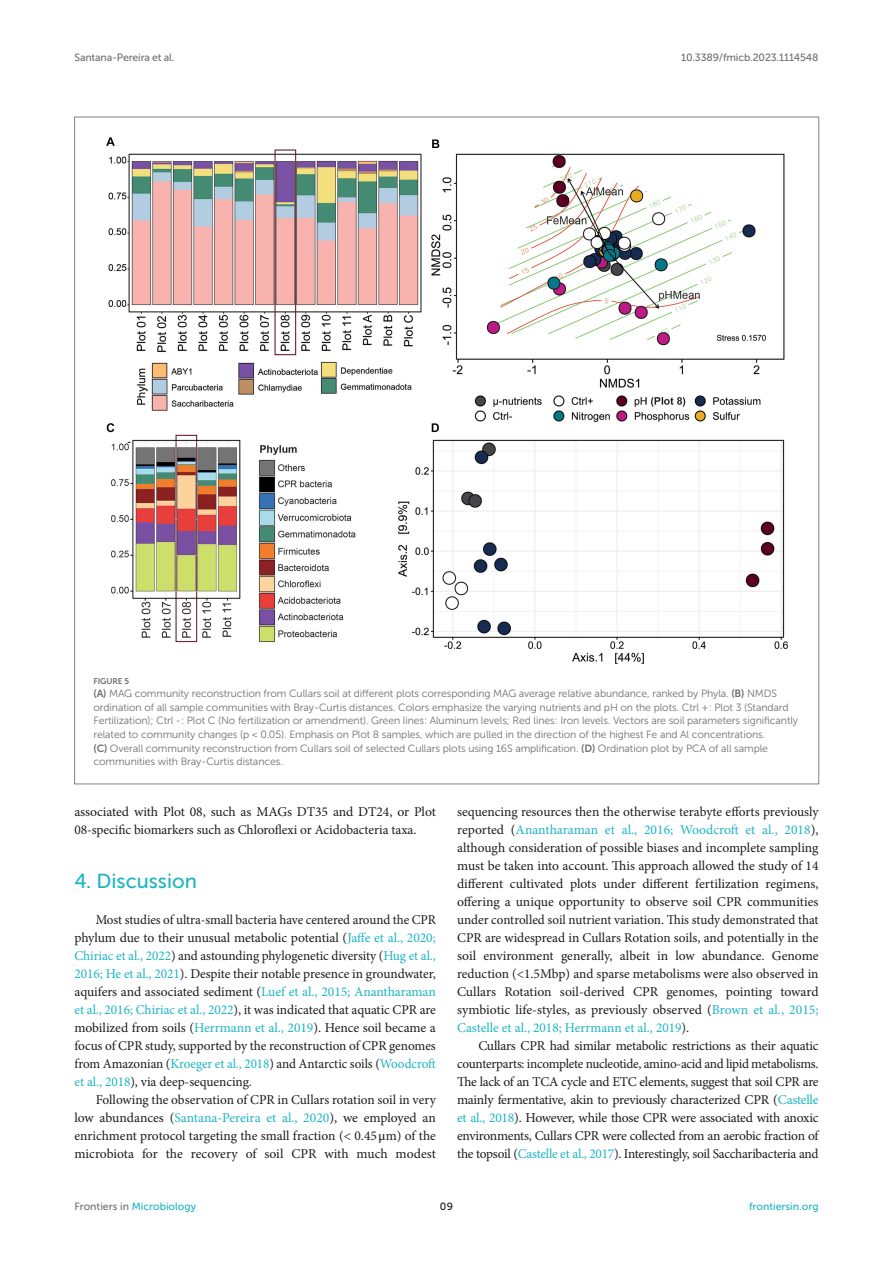
<style>
.page{position:relative;width:893px;height:1263px;background:#fff}
.page>*{position:absolute;margin:0;border:0;box-sizing:border-box;transform-origin:0 0}
.HEAD_1{font:20.25px "Museo Sans 500";color:#1db5c3}
.TEXT{font:13.5px/18px "Minion Pro";letter-spacing:-.005em;color:#1b1c1b;text-align:justify}
.TEXT_FLUSH{font:13.5px/18px "Minion Pro";letter-spacing:-.005em;color:#1b1c1b;text-align:justify}
.FIG_LEG{font:10.5px/13.5px "Museo Sans 300";letter-spacing:-.01em;color:#706f70}
.t1{font:10.5px "Museo Sans 500";letter-spacing:-.015em;color:#706f70}
.t2{font:10.5px "Museo Sans 500";color:#1db5c3}
.t3{font:10.5px "Museo Sans 500";color:#1b1c1b}
.FIG_HD{font:8.25px "Museo Sans 700";letter-spacing:-.01em;color:#706f70}
.s1{font-family:"Museo Sans 700"}
.s2{color:#1db5c3}
.s3{font-family:"STIX General"}
.s4{color:#706f70}
</style>
<div class="page">
<img style="left:106px;top:137px;width:682px;height:527px">
<p class="t1" style="left:74px;top:51px;width:102px">Santana-Pereira et al.</p>
<p class="t1" style="left:681px;top:51px;width:139px">10.3389/fmicb.2023.1114548</p>
<p class="FIG_HD" style="left:94px;top:676px;width:37px">FIGURE 5</p>
<p class="FIG_LEG" style="left:94px;top:687px;width:706px"><span class="s1">(A)</span> MAG community reconstruction from Cullars soil at different plots corresponding MAG average relative abundance, ranked by Phyla. <span class="s1">(B)</span> NMDS ordination of all sample communities with Bray-Curtis distances. Colors emphasize the varying nutrients and pH on the plots. Ctrl +: Plot 3 (Standard Fertilization); Ctrl -: Plot C (No fertilization or amendment). Green lines: Aluminum levels; Red lines: Iron levels. Vectors are soil parameters significantly related to community changes (p &lt; 0.05). Emphasis on Plot 8 samples, which are pulled in the direction of the highest Fe and Al concentrations.<br><span class="s1">(C)</span> Overall community reconstruction from Cullars soil of selected Cullars plots using 16S amplification. <span class="s1">(D)</span> Ordination plot by PCA of all sample communities with Bray-Curtis distances.</p>
<p class="TEXT" style="left:74px;top:803px;width:363px">associated with Plot 08, such as MAGs DT35 and DT24, or Plot<br>08-specific biomarkers such as Chloroflexi or Acidobacteria taxa.</p>
<p class="HEAD_1" style="left:74px;top:870px;width:124px">4. Discussion</p>
<p class="TEXT_FLUSH" style="left:74px;top:911px;width:363px;text-indent:21px">Most studies of ultra-small bacteria have centered around the CPR phylum due to their unusual metabolic potential (<span class="s2">Jaffe et al., 2020; Chiriac et al., 2022</span>) and astounding phylogenetic diversity (<span class="s2">Hug et al., 2016; He et al., 2021</span>). Despite their notable presence in groundwater, aquifers and associated sediment (<span class="s2">Luef et al., 2015; Anantharaman et al., 2016; Chiriac et al., 2022</span>), it was indicated that aquatic CPR are mobilized from soils (<span class="s2">Herrmann et al., 2019</span>). Hence soil became a focus of CPR study, supported by the reconstruction of CPR genomes from Amazonian (<span class="s2">Kroeger et al., 2018</span>) and Antarctic soils (<span class="s2">Woodcroft et al., 2018</span>), via deep-sequencing.</p>
<p class="TEXT" style="left:74px;top:1091px;width:363px;text-indent:21px">Following the observation of CPR in Cullars rotation soil in very low abundances (<span class="s2">Santana-Pereira et al., 2020</span>), we employed an enrichment protocol targeting the small fraction (&lt; 0.45<span class="s3">μ</span>m) of the microbiota for the recovery of soil CPR with much modest</p>
<p class="TEXT" style="left:457px;top:803px;width:363px">sequencing resources then the otherwise terabyte efforts previously reported (<span class="s2">Anantharaman et al., 2016; Woodcroft et al., 2018</span>), although consideration of possible biases and incomplete sampling must be taken into account. This approach allowed the study of 14 different cultivated plots under different fertilization regimens, offering a unique opportunity to observe soil CPR communities under controlled soil nutrient variation. This study demonstrated that CPR are widespread in Cullars Rotation soils, and potentially in the soil environment generally, albeit in low abundance. Genome reduction (&lt;1.5Mbp) and sparse metabolisms were also observed in Cullars Rotation soil-derived CPR genomes, pointing toward symbiotic life-styles, as previously observed (<span class="s2">Brown et al., 2015; Castelle et al., 2018; Herrmann et al., 2019</span>).</p>
<p class="TEXT" style="left:457px;top:1037px;width:363px;text-indent:21px">Cullars CPR had similar metabolic restrictions as their aquatic counterparts: incomplete nucleotide, amino-acid and lipid metabolisms.<br>The lack of an TCA cycle and ETC elements, suggest that soil CPR are mainly fermentative, akin to previously characterized CPR (<span class="s2">Castelle et al., 2018</span>). However, while those CPR were associated with anoxic environments, Cullars CPR were collected from an aerobic fraction of the topsoil (<span class="s2">Castelle et al., 2017</span>). Interestingly, soil Saccharibacteria and</p>
<p class="t2" style="left:74px;top:1200px;width:123px"><span class="s4">Frontiers in</span> Microbiology</p>
<p class="t3" style="left:440px;top:1200px;width:15px">09</p>
<p class="t2" style="left:749px;top:1200px;width:71px">frontiersin.org</p>
</div>
